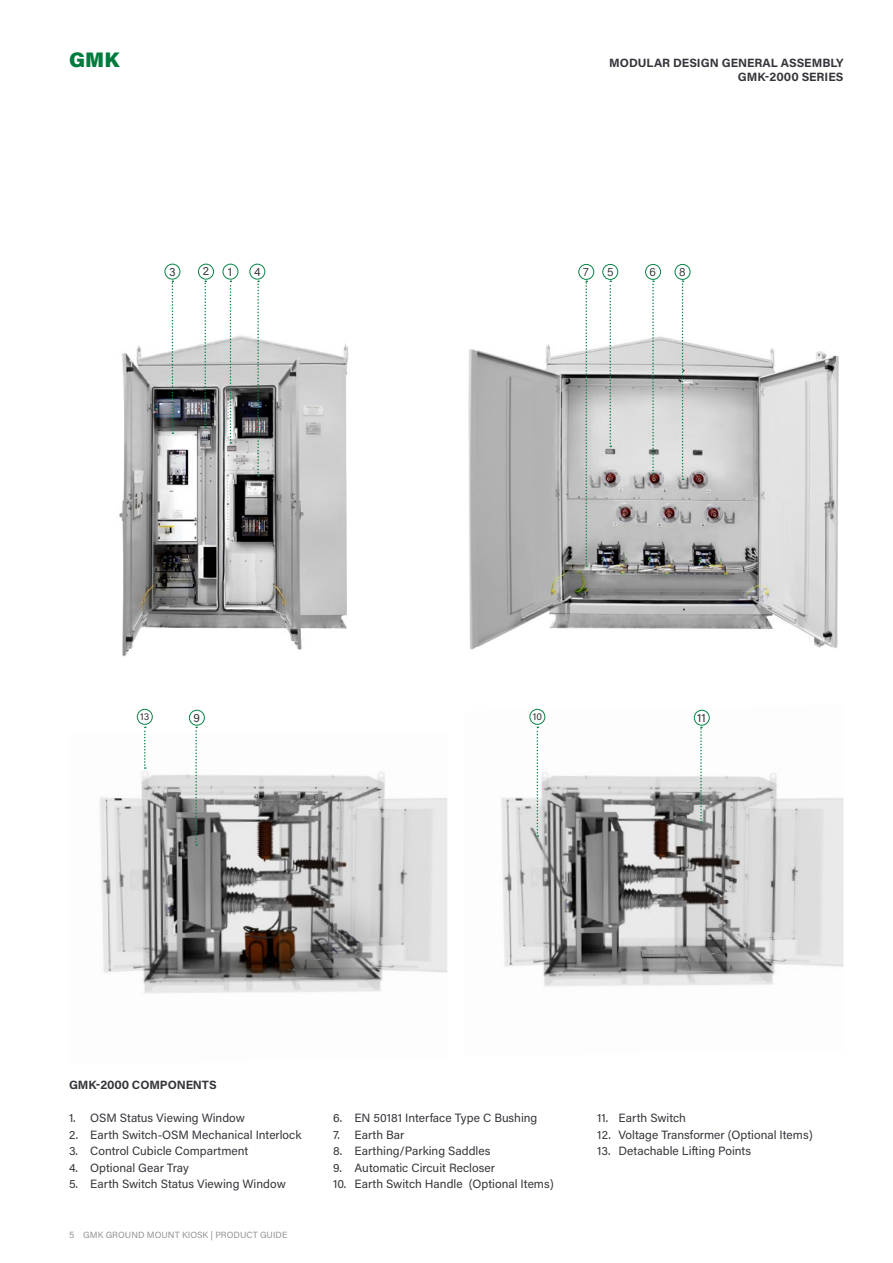
<style>
.page{position:relative;width:893px;height:1263px;background:#fff}
.page>*{position:absolute;margin:0;border:0;box-sizing:border-box;transform-origin:0 0}
.heading_L{font:900 21px "Acumin Pro";color:#007b3e}
.body{font:12px "Acumin Pro";color:#35363c}
.Section_header{font:700 12px "Acumin Pro";color:#35363c}
.heading{font:700 12px "Acumin Pro";letter-spacing:-.01em;color:#35363c}
.t1{font:300 12px "Acumin Pro";color:#231f20}
.body-2{font:10.05px "Acumin Pro";color:#35363c}
.t2{font:9px "Acumin Pro";letter-spacing:.005em;color:#939598}
</style>
<div class="page">
<img style="left:119px;top:323px;width:230px;height:333px">
<img style="left:468px;top:299px;width:371px;height:351px">
<img style="left:100px;top:767px;width:347px;height:227px">
<img style="left:501px;top:708px;width:342px;height:279px">
<svg style="left:609px;top:281px;width:2px;height:166px"></svg>
<svg style="left:585px;top:281px;width:2px;height:286px"></svg>
<svg style="left:652px;top:281px;width:2px;height:193px"></svg>
<div style="left:602px;top:264px;width:16px;height:16px;border:1px solid #068447;border-radius:50%"></div>
<div style="left:578px;top:264px;width:16px;height:16px;border:1px solid #068447;border-radius:50%"></div>
<div style="left:645px;top:264px;width:16px;height:16px;border:1px solid #068447;border-radius:50%"></div>
<div style="left:675px;top:264px;width:15px;height:16px;border:1px solid #068447;border-radius:50%"></div>
<svg style="left:682px;top:281px;width:2px;height:199px"></svg>
<svg style="left:230px;top:281px;width:1px;height:163px"></svg>
<svg style="left:204px;top:281px;width:2px;height:147px"></svg>
<svg style="left:172px;top:281px;width:1px;height:153px"></svg>
<svg style="left:257px;top:281px;width:2px;height:195px"></svg>
<div style="left:223px;top:264px;width:15px;height:15px;border:1px solid #068447;border-radius:50%"></div>
<div style="left:198px;top:264px;width:16px;height:15px;border:1px solid #068447;border-radius:50%"></div>
<div style="left:165px;top:264px;width:15px;height:15px;border:1px solid #068447;border-radius:50%"></div>
<div style="left:249px;top:264px;width:16px;height:15px;border:1px solid #068447;border-radius:50%"></div>
<svg style="left:195px;top:727px;width:2px;height:119px"></svg>
<svg style="left:700px;top:727px;width:2px;height:96px"></svg>
<svg style="left:144px;top:727px;width:2px;height:42px"></svg>
<svg style="left:537px;top:727px;width:1px;height:110px"></svg>
<div style="left:189px;top:710px;width:16px;height:16px;border:1px solid #068447;border-radius:50%"></div>
<div style="left:694px;top:710px;width:16px;height:16px;border:1px solid #068447;border-radius:50%"></div>
<div style="left:137px;top:709px;width:16px;height:16px;border:1px solid #068447;border-radius:50%"></div>
<div style="left:529px;top:709px;width:16px;height:16px;border:1px solid #068447;border-radius:50%"></div>
<p class="heading_L" style="left:69px;top:44px;width:52px">GMK</p>
<p class="Section_header" style="left:609px;top:54px;width:236px">MODULAR DESIGN GENERAL ASSEMBLY</p>
<p class="Section_header" style="left:738px;top:68px;width:107px">GMK-2000 SERIES</p>
<p class="body" style="left:169px;top:264px;width:8px">3</p>
<p class="body" style="left:203px;top:263px;width:8px">2</p>
<p class="body" style="left:228px;top:263px;width:6px">1</p>
<p class="body" style="left:254px;top:263px;width:8px">4</p>
<p class="t1" style="left:583px;top:264px;width:7px">7</p>
<p class="t1" style="left:607px;top:264px;width:8px">5</p>
<p class="t1" style="left:649px;top:264px;width:8px">6</p>
<p class="t1" style="left:679px;top:263px;width:8px">8</p>
<p class="body-2" style="left:140px;top:710px;width:11px">13</p>
<p class="body" style="left:194px;top:710px;width:8px">9</p>
<p class="body-2" style="left:533px;top:710px;width:11px">10</p>
<p class="body" style="left:697px;top:710px;width:10px">11</p>
<p class="heading" style="left:69px;top:1076px;width:149px">GMK-2000 COMPONENTS</p>
<p class="body" style="left:69px;top:1109px;width:178px">1. OSM Status Viewing Window</p>
<p class="body" style="left:69px;top:1126px;width:234px">2. Earth Switch-OSM Mechanical I nterlock</p>
<p class="body" style="left:69px;top:1142px;width:181px">3. Control Cubicle Compartment</p>
<p class="body" style="left:69px;top:1159px;width:121px">4. Optional Gear Tray</p>
<p class="body" style="left:69px;top:1175px;width:218px">5. Earth Switch Status Viewing Window</p>
<p class="t2" style="left:69px;top:1228px;width:220px">5 GMK GROUND MOUNT KIOSK | PRODUCT GUI DE</p>
<p class="body" style="left:333px;top:1109px;width:206px">6. EN 50181 I nterface Type C Bushing</p>
<p class="body" style="left:333px;top:1126px;width:73px">7. Earth Bar</p>
<p class="body" style="left:333px;top:1142px;width:159px">8. Earthing/Parking Saddles</p>
<p class="body" style="left:333px;top:1159px;width:163px">9. Automatic Circuit Recloser</p>
<p class="body" style="left:333px;top:1175px;width:222px">10. Earth Switch Handle (Optional Items)</p>
<p class="body" style="left:597px;top:1109px;width:90px">11. Earth Switch</p>
<p class="body" style="left:597px;top:1126px;width:217px">12. Voltage Transformer (Optional Items)</p>
<p class="body" style="left:597px;top:1142px;width:155px">13. Detachable Lifting Points</p>
</div>
